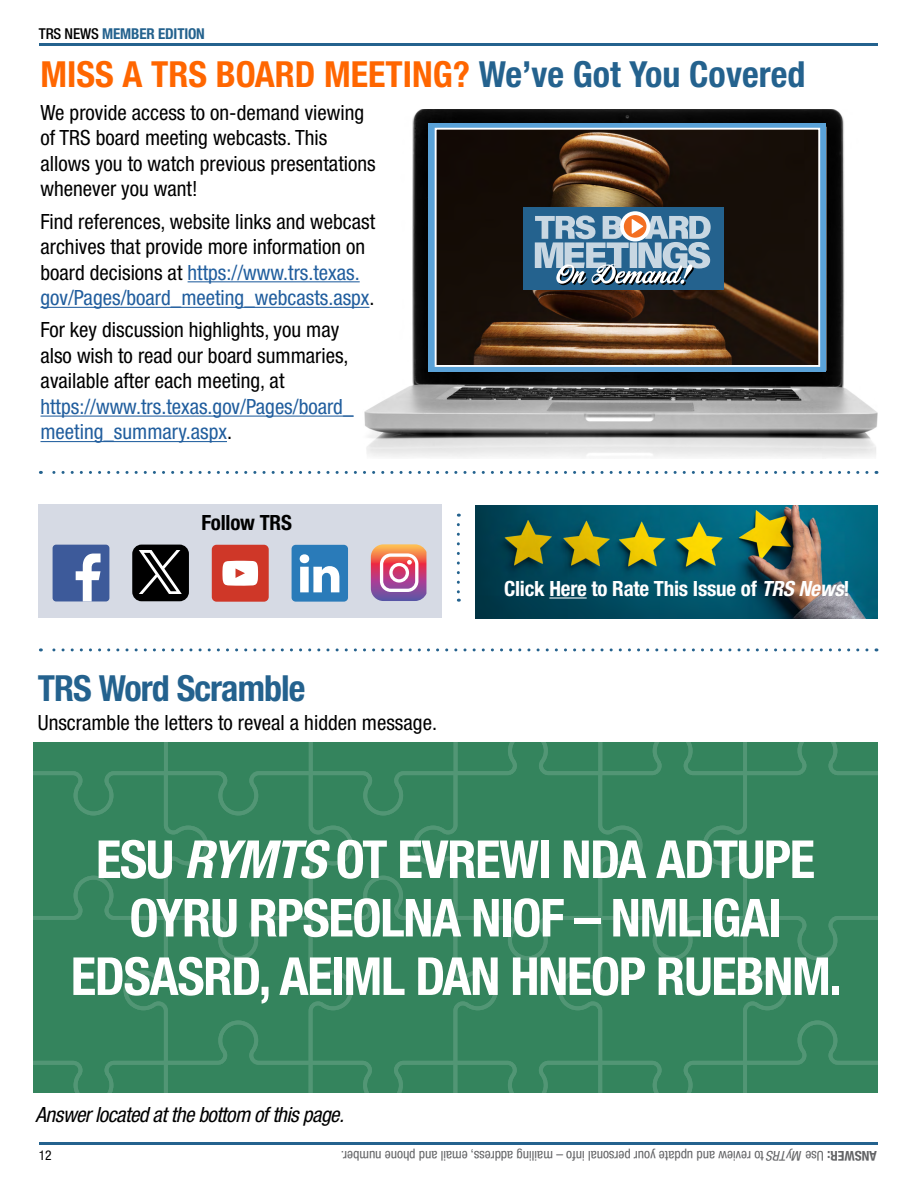
<style>
.page{position:relative;width:918px;height:1188px;background:#fff}
.page>*{position:absolute;margin:0;border:0;box-sizing:border-box;transform-origin:0 0}
.t1{font:700 condensed 52.5px/58.5px "Helvetica Neue LT Std";letter-spacing:-.025em;color:#fff;text-align:center}
.t2{font:700 condensed 36px "Helvetica Neue LT Std";color:#f60}
.t3{font:700 condensed 36px "Helvetica Neue LT Std";letter-spacing:-.025em;color:#24628e}
.t4{font:condensed 21px/25.5px "Helvetica Neue LT Std";color:#000}
.t5{font:condensed 21px/25.5px "Helvetica Neue LT Std";color:#215e9e}
.t6{font:italic condensed 21px "Helvetica Neue LT Std";letter-spacing:-.025em;color:#000}
.t7{font:700 condensed 21px "Helvetica Neue LT Std";letter-spacing:-.01em;color:#fff}
.t8{font:700 condensed 21px "Helvetica Neue LT Std";letter-spacing:-.01em;color:#000}
.t9{font:700 condensed 15px "Helvetica Neue LT Std";letter-spacing:-.01em;color:#24628e}
.t10{font:condensed 13.5px "Helvetica Neue LT Std";color:#636466}
.t11{font:condensed 13.5px "Helvetica Neue LT Std";color:#000}
.s1{font-weight:500;color:#000}
.s2{color:#24628e}
.s3{color:#215e9e}
.s4{color:#000}
.s5{font-style:italic}
.s6{font-weight:700}
</style>
<div class="page">
<hr style="left:39px;top:1142px;width:839px;height:3px;background:#24628e">
<hr style="left:39px;top:43px;width:839px;height:3px;background:#24628e">
<svg style="left:40px;top:648px;width:827px;height:3px"></svg>
<svg style="left:40px;top:471px;width:827px;height:3px"></svg>
<div style="left:38px;top:504px;width:404px;height:113px;background:#d6dae4"></div>
<svg style="left:457px;top:525px;width:3px;height:77px"></svg>
<div style="left:212px;top:545px;width:57px;height:57px;background:#cf3728;border-radius:5px"></div>
<svg style="left:222px;top:561px;width:36px;height:25px"></svg>
<svg style="left:292px;top:545px;width:56px;height:57px;background:#5e9bca"></svg>
<div style="left:53px;top:545px;width:56px;height:56px;background:#3d5a9a;border-radius:4px"></div>
<svg style="left:76px;top:554px;width:25px;height:47px"></svg>
<div style="left:132px;top:545px;width:57px;height:56px;background:#000;border-radius:9px"></div>
<svg style="left:371px;top:544px;width:55px;height:57px;background:#cc7d91"></svg>
<img style="left:476px;top:505px;width:402px;height:113px">
<hr style="left:549px;top:597px;width:38px;height:2px;background:#fff">
<svg style="left:139px;top:550px;width:43px;height:44px"></svg>
<svg style="left:33px;top:742px;width:845px;height:351px;background:#36855f"></svg>
<img style="left:362px;top:109px;width:516px;height:348px">
<svg style="left:429px;top:123px;width:397px;height:249px;background:#5fa4d9"></svg>
<img style="left:438px;top:131px;width:379px;height:233px">
<div style="left:435px;top:128px;width:385px;height:239px;border:2px solid #fff"></div>
<div style="left:523px;top:207px;width:201px;height:83px;background:#24628e"></div>
<div style="left:620px;top:211px;width:30px;height:30px;border:4px solid #fff;border-radius:50%"></div>
<svg style="left:535px;top:216px;width:176px;height:69px"></svg>
<hr style="left:188px;top:281px;width:172px;height:1px;background:#215e9e">
<hr style="left:40px;top:307px;width:330px;height:1px;background:#215e9e">
<hr style="left:40px;top:416px;width:314px;height:1px;background:#215e9e">
<hr style="left:40px;top:441px;width:187px;height:1px;background:#215e9e">
<p class="t9" style="left:39px;top:24px;width:168px"><span class="s1">TRS NEWS</span> MEMBER EDITION</p>
<h2 class="t2" style="left:40px;top:52px;width:766px">MISS A TRS BOARD MEETING? <span class="s2">We’ve Got You Covered</span></h2>
<p class="t4" style="left:40px;top:100px;width:337px">We provide access to on-demand viewing of TRS board meeting webcasts. This allows you to watch previous presentations whenever you want!</p>
<p class="t4" style="left:40px;top:208px;width:336px">Find references, website links and webcast archives that provide more information on board decisions at <span class="s3">https://www.trs.texas. gov/Pages/board_meeting_webcasts.aspx</span>.</p>
<p class="t4" style="left:40px;top:317px;width:310px">For key discussion highlights, you may also wish to read our board summaries, available after each meeting, at</p>
<p class="t5" style="left:40px;top:394px;width:315px">https://www.trs.texas.gov/Pages/board_ meeting_summary.aspx<span class="s4">.</span></p>
<p class="t8" style="left:201px;top:509px;width:92px">Follow TRS</p>
<h2 class="t3" style="left:38px;top:666px;width:269px">TRS Word Scramble</h2>
<p class="t4" style="left:38px;top:710px;width:401px">Unscramble the letters to reveal a hidden message.</p>
<p class="t7" style="left:504px;top:576px;width:347px">Click Here to Rate This Issue of <span class="s5">TRS News</span>!</p>
<h1 class="t1" style="left:71px;top:829px;width:773px">ESU <span class="s5">RYMTS</span> OT EVREWI NDA ADTUPE<br>OYRU RPSEOLNA NIOF – NMLIGAI<br>EDSASRD, AEIML DAN HNEOP RUEBNM.</h1>
<p class="t6" style="left:36px;top:1102px;width:310px">Answer located at the bottom of this page.</p>
<p class="t11" style="left:39px;top:1147px;width:14px">12</p>
<p class="t10" style="left:877px;top:1164px;width:538px;rotate:-180deg"><span class="s6">ANSWER:</span> Use <span class="s5">MyTRS</span> to review and update your personal info – mailing address, email and phone number.</p>
</div>
